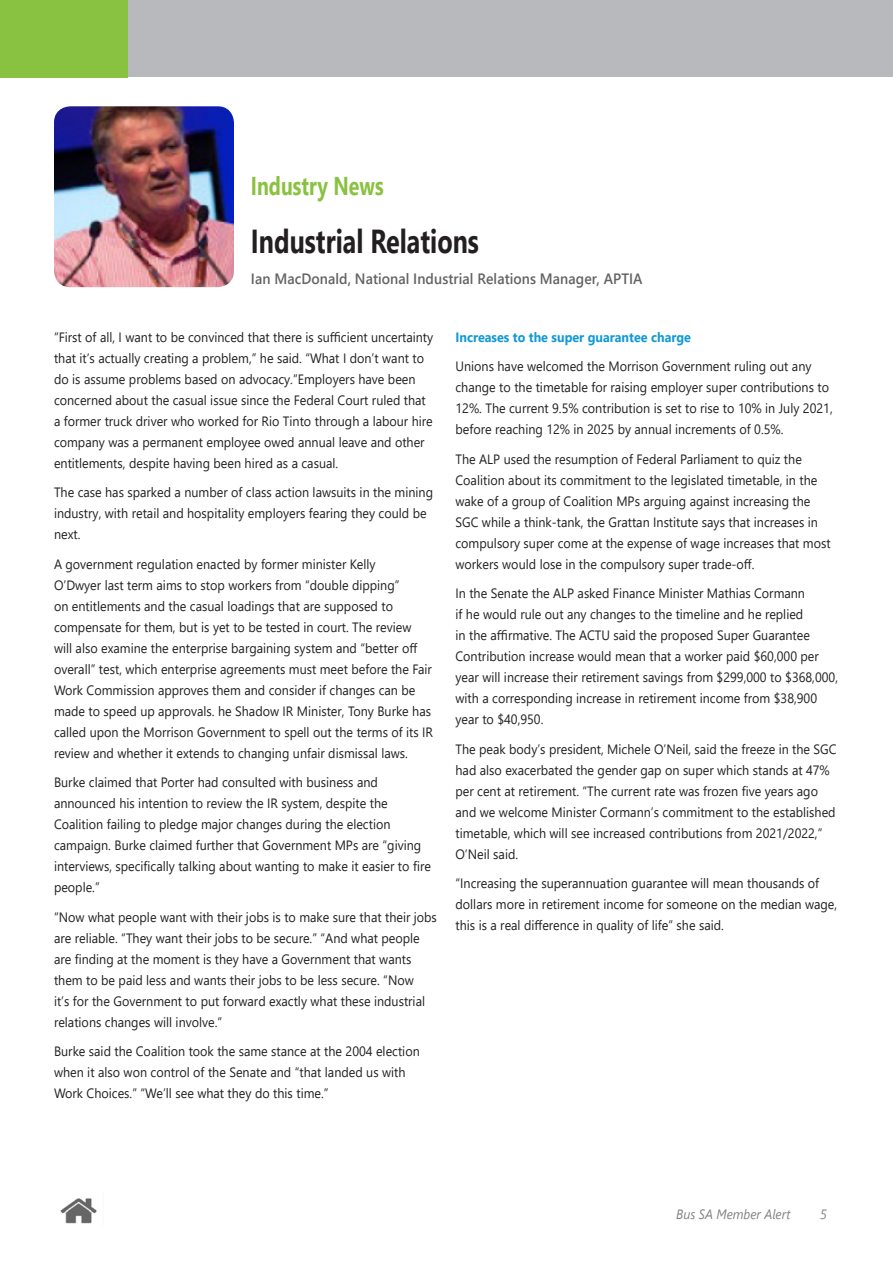
<style>
.page{position:relative;width:893px;height:1263px;background:#fff}
.page>*{position:absolute;margin:0;border:0;box-sizing:border-box;transform-origin:0 0}
.Main_page_header{font:700 33.15px "Segoe UI";color:#231f20;scale:.76 1}
.Main_head_page_topic{font:700 25.8px "Segoe UI";color:#89c140;scale:.76 1}
.Main_head_name_of_pe{font:600 15px "Segoe UI";letter-spacing:.005em;color:#636366;scale:.93 1}
.t1{font:13.5px/21px "Segoe UI";color:#231f20;scale:.93 1}
.In_story_header{font:700 13.5px "Segoe UI";color:#1199d6;scale:.93 1}
.t2{font:italic 13.5px "Segoe UI";color:#808285;scale:.93 1}
</style>
<div class="page">
<img style="left:60px;top:1198px;width:37px;height:26px">
<div style="left:128px;top:0;width:765px;height:77px;background:#b8b9bc"></div>
<div style="left:0;top:0;width:128px;height:77px;background:#89c140"></div>
<img style="left:54px;top:106px;width:180px;height:181px">
<p class="Main_head_page_topic" style="left:251px;top:161px;width:176px">Industry News</p>
<p class="Main_page_header" style="left:251px;top:210px;width:301px">Industrial Relations</p>
<p class="Main_head_name_of_pe" style="left:251px;top:265px;width:423px">Ian MacDonald, National Industrial Relations Manager, APTIA</p>
<p class="t1" style="left:54px;top:325px;width:409px">“First of all, I want to be convinced that there is sufficient uncertainty that it’s actually creating a problem,” he said. “What I don’t want to do is assume problems based on advocacy.”Employers have been concerned about the casual issue since the Federal Court ruled that a former truck driver who worked for Rio Tinto through a labour hire company was a permanent employee owed annual leave and other entitlements, despite having been hired as a casual.</p>
<p class="t1" style="left:54px;top:481px;width:409px">The case has sparked a number of class action lawsuits in the mining industry, with retail and hospitality employers fearing they could be next.</p>
<p class="t1" style="left:54px;top:552px;width:409px">A government regulation enacted by former minister Kelly<br>O’Dwyer last term aims to stop workers from “double dipping”<br>on entitlements and the casual loadings that are supposed to compensate for them, but is yet to be tested in court. The review will also examine the enterprise bargaining system and “better off overall” test, which enterprise agreements must meet before the Fair Work Commission approves them and consider if changes can be made to speed up approvals. he Shadow IR Minister, Tony Burke has called upon the Morrison Government to spell out the terms of its IR review and whether it extends to changing unfair dismissal laws.</p>
<p class="t1" style="left:54px;top:771px;width:407px">Burke claimed that Porter had consulted with business and announced his intention to review the IR system, despite the Coalition failing to pledge major changes during the election campaign. Burke claimed further that Government MPs are “giving interviews, specifically talking about wanting to make it easier to fire people.”</p>
<p class="t1" style="left:54px;top:905px;width:413px">“Now what people want with their jobs is to make sure that their jobs are reliable. “They want their jobs to be secure.” “And what people are finding at the moment is they have a Government that wants them to be paid less and wants their jobs to be less secure. “Now<br>it’s for the Government to put forward exactly what these industrial relations changes will involve.”</p>
<p class="t1" style="left:54px;top:1040px;width:395px">Burke said the Coalition took the same stance at the 2004 election when it also won control of the Senate and “that landed us with<br>Work Choices.” “We’ll see what they do this time.”</p>
<p class="In_story_header" style="left:455px;top:324px;width:255px">Increases to the super guarantee charge</p>
<p class="t1" style="left:455px;top:355px;width:407px">Unions have welcomed the Morrison Government ruling out any change to the timetable for raising employer super contributions to 12%. The current 9.5% contribution is set to rise to 10% in July 2021, before reaching 12% in 2025 by annual increments of 0.5%.</p>
<p class="t1" style="left:455px;top:447px;width:405px">The ALP used the resumption of Federal Parliament to quiz the Coalition about its commitment to the legislated timetable, in the wake of a group of Coalition MPs arguing against increasing the SGC while a think-tank, the Grattan Institute says that increases in compulsory super come at the expense of wage increases that most workers would lose in the compulsory super trade-off.</p>
<p class="t1" style="left:455px;top:582px;width:413px">In the Senate the ALP asked Finance Minister Mathias Cormann<br>if he would rule out any changes to the timeline and he replied<br>in the affirmative. The ACTU said the proposed Super Guarantee Contribution increase would mean that a worker paid $60,000 per year will increase their retirement savings from $299,000 to $368,000, with a corresponding increase in retirement income from $38,900 year to $40,950.</p>
<p class="t1" style="left:455px;top:737px;width:411px">The peak body’s president, Michele O’Neil, said the freeze in the SGC had also exacerbated the gender gap on super which stands at 47% per cent at retirement. “The current rate was frozen five years ago and we welcome Minister Cormann’s commitment to the established timetable, which will see increased contributions from 2021/2022,” O’Neil said.</p>
<p class="t1" style="left:455px;top:872px;width:412px">“Increasing the superannuation guarantee will mean thousands of dollars more in retirement income for someone on the median wage, this is a real difference in quality of life” she said.</p>
<p class="t2" style="left:676px;top:1201px;width:124px">Bus SA Member Alert</p>
<p class="t2" style="left:820px;top:1201px;width:9px">5</p>
</div>
